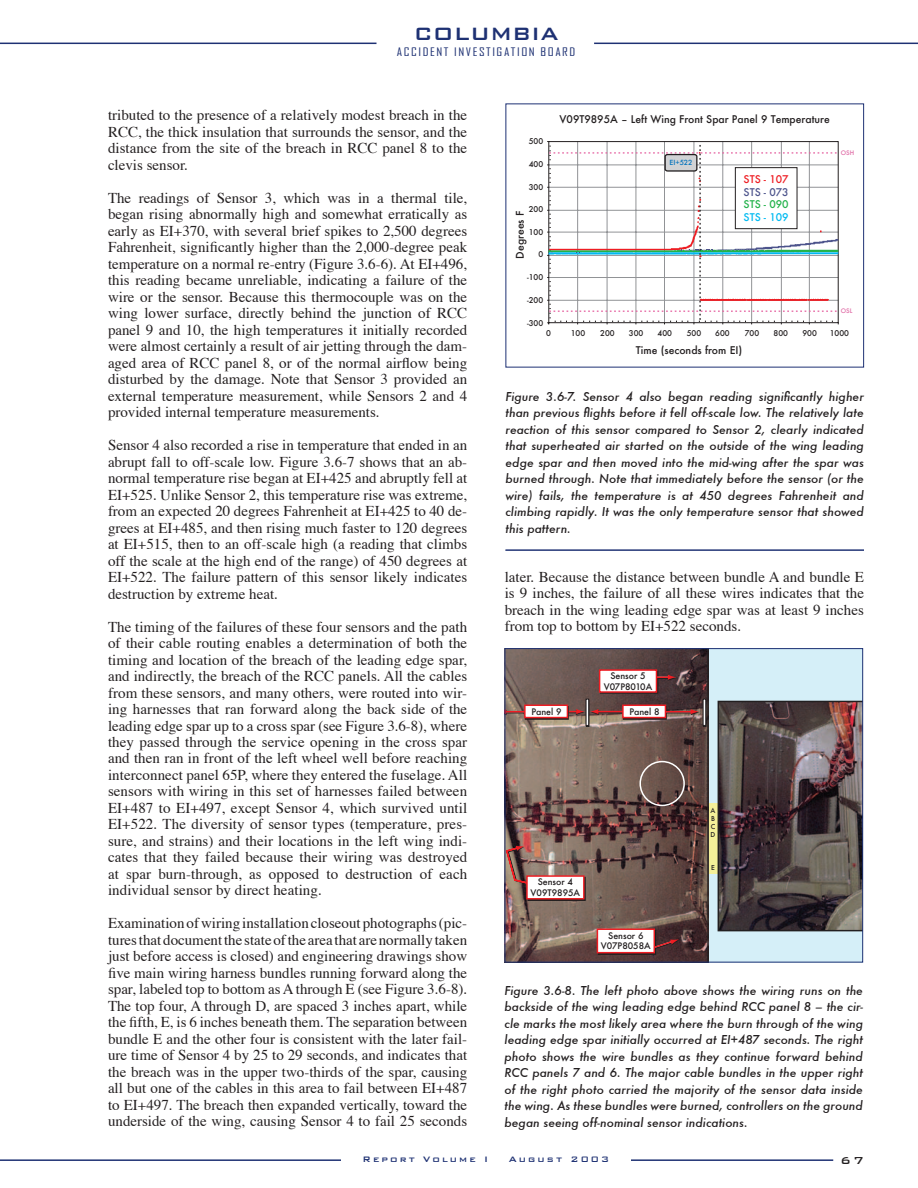
<style>
.page{position:relative;width:918px;height:1188px;background:#fff}
.page>*{position:absolute;margin:0;border:0;box-sizing:border-box;transform-origin:0 0}
.t1{font:500 23.85px "Bank Gothic BT";color:#1e3173}
.Body{font:15px/16.5px "Times";color:#231f20;text-align:justify}
.t2{font:500 13.5px "Bank Gothic BT";color:#231f20}
.t3{font:italic 500 12px/16.5px "Futura";color:#231f20;text-align:justify}
.t4{font:11.25px "Agency FB";letter-spacing:.115em;color:#1e3173;scale:1.2 1}
.t5{font:500 10.5px "Bank Gothic BT";letter-spacing:.2em;color:#1e3173}
.t6{font:500 10.35px "Futura";color:#231f20}
.t7{font:500 10.35px/12.6px "Futura";color:#ee1d23;text-align:justify}
.t8{font:500 8.85px/10.6px "Futura";color:#231f20;text-align:center}
.t9{font:500 8.85px "Futura";color:#231f20;scale:.57 1}
.t10{font:500 7.8px "Futura";color:#231f20}
.t11{font:500 6.9px "Futura";color:#0072bc}
.t12{font:500 6.6px/8.1px "Futura";color:#231f20;text-align:justify}
.t13{font:500 6px "Futura";color:#df69a4}
.s1{color:#4d548c}
.s2{color:#23b24b}
.s3{color:#00baf1}
</style>
<div class="page">
<hr style="left:594px;top:43px;width:324px;height:1px;background:#1e3173">
<hr style="left:0;top:43px;width:376px;height:1px;background:#1e3173">
<hr style="left:0;top:1159px;width:833px;height:2px;background:#1e3173">
<div style="left:341px;top:1154px;width:290px;height:14px;background:#fff"></div>
<hr style="left:506px;top:550px;width:358px;height:1px;background:#1e3173">
<svg style="left:547px;top:141px;width:292px;height:183px"></svg>
<img style="left:507px;top:650px;width:354px;height:311px">
<div style="left:586px;top:700px;width:3px;height:27px;border:1px solid #231f20"></div>
<div style="left:586px;top:699px;width:3px;height:27px;border:1px solid #231f20"></div>
<div style="left:703px;top:700px;width:3px;height:27px;border:1px solid #231f20"></div>
<div style="left:703px;top:699px;width:3px;height:27px;border:1px solid #231f20"></div>
<div style="left:505px;top:648px;width:358px;height:315px;border:1px solid #1e3173"></div>
<div style="left:639px;top:761px;width:46px;height:45px;border:2px solid #fff;border-radius:50%"></div>
<h1 class="t1" style="left:414px;top:20px;width:147px">COLUMBIA</h1>
<p class="t4" style="left:397px;top:45px;width:150px">ACCIDENT INVESTIGATION BOARD</p>
<p class="Body" style="left:108px;top:108px;width:361px">tributed to the presence of a relatively modest breach in the RCC, the thick insulation that surrounds the sensor, and the distance from the site of the breach in RCC panel 8 to the clevis sensor.</p>
<p class="Body" style="left:108px;top:190px;width:361px">The readings of Sensor 3, which was in a thermal tile, began rising abnormally high and somewhat erratically as early as EI+370, with several brief spikes to 2,500 degrees Fahrenheit, significantly higher than the 2,000-degree peak temperature on a normal re-entry (Figure 3.6-6). At EI+496, this reading became unreliable, indicating a failure of the wire or the sensor. Because this thermocouple was on the wing lower surface, directly behind the junction of RCC panel 9 and 10, the high temperatures it initially recorded were almost certainly a result of air jetting through the dam&shy;aged area of RCC panel 8, or of the normal airflow being disturbed by the damage. Note that Sensor 3 provided an external temperature measurement, while Sensors 2 and 4 provided internal temperature measurements.</p>
<p class="Body" style="left:108px;top:438px;width:361px">Sensor 4 also recorded a rise in temperature that ended in an abrupt fall to off-scale low. Figure 3.6-7 shows that an ab&shy;normal temperature rise began at EI+425 and abruptly fell at EI+525. Unlike Sensor 2, this temperature rise was extreme, from an expected 20 degrees Fahrenheit at EI+425 to 40 de&shy;grees at EI+485, and then rising much faster to 120 degrees at EI+515, then to an off-scale high (a reading that climbs off the scale at the high end of the range) of 450 degrees at EI+522. The failure pattern of this sensor likely indicates destruction by extreme heat.</p>
<p class="Body" style="left:108px;top:619px;width:361px">The timing of the failures of these four sensors and the path of their cable routing enables a determination of both the timing and location of the breach of the leading edge spar, and indirectly, the breach of the RCC panels. All the cables from these sensors, and many others, were routed into wir&shy;ing harnesses that ran forward along the back side of the leading edge spar up to a cross spar (see Figure 3.6-8), where they passed through the service opening in the cross spar and then ran in front of the left wheel well before reaching interconnect panel 65P, where they entered the fuselage. All sensors with wiring in this set of harnesses failed between EI+487 to EI+497, except Sensor 4, which survived until EI+522. The diversity of sensor types (temperature, pres&shy;sure, and strains) and their locations in the left wing indi&shy;cates that they failed because their wiring was destroyed at spar burn-through, as opposed to destruction of each individual sensor by direct heating.</p>
<p class="Body" style="left:108px;top:916px;width:361px">Examination of wiring installation closeout photographs (pic&shy;tures that document the state of the area that are normally taken just before access is closed) and engineering drawings show five main wiring harness bundles running forward along the spar, labeled top to bottom as A through E (see Figure 3.6-8).<br>The top four, A through D, are spaced 3 inches apart, while the fifth, E, is 6 inches beneath them. The separation between bundle E and the other four is consistent with the later fail&shy;ure time of Sensor 4 by 25 to 29 seconds, and indicates that the breach was in the upper two-thirds of the spar, causing all but one of the cables in this area to fail between EI+487 to EI+497. The breach then expanded vertically, toward the underside of the wing, causing Sensor 4 to fail 25 seconds</p>
<p class="t10" style="left:529px;top:136px;width:16px">500</p>
<p class="t10" style="left:529px;top:159px;width:16px">400</p>
<p class="t10" style="left:529px;top:182px;width:16px">300</p>
<p class="t10" style="left:529px;top:204px;width:16px">200</p>
<p class="t10" style="left:529px;top:227px;width:16px">100</p>
<p class="t10" style="left:538px;top:249px;width:6px">0</p>
<p class="t10" style="left:527px;top:272px;width:18px">-100</p>
<p class="t10" style="left:527px;top:295px;width:18px">-200</p>
<p class="t10" style="left:527px;top:318px;width:18px">-300</p>
<p class="t6" style="left:513px;top:259px;width:49px;rotate:-90deg">Degrees F</p>
<p class="t6" style="left:560px;top:112px;width:272px">V09T9895A – Left Wing Front Spar Panel 9 Temperature</p>
<p class="t11" style="left:669px;top:158px;width:25px">EI+522</p>
<p class="t7" style="left:744px;top:173px;width:47px">STS - 107<br><span class="s1">STS - 073<br></span><span class="s2">STS - 090<br></span><span class="s3">STS - 109</span></p>
<p class="t13" style="left:841px;top:149px;width:15px">OSH</p>
<p class="t13" style="left:841px;top:307px;width:13px">OSL</p>
<p class="t10" style="left:546px;top:328px;width:6px">0</p>
<p class="t10" style="left:571px;top:328px;width:16px">100</p>
<p class="t10" style="left:600px;top:328px;width:16px">200</p>
<p class="t10" style="left:629px;top:328px;width:16px">300</p>
<p class="t10" style="left:658px;top:328px;width:16px">400</p>
<p class="t10" style="left:687px;top:328px;width:16px">500</p>
<p class="t10" style="left:715px;top:328px;width:16px">600</p>
<p class="t10" style="left:745px;top:328px;width:16px">700</p>
<p class="t10" style="left:774px;top:328px;width:16px">800</p>
<p class="t10" style="left:802px;top:328px;width:16px">900</p>
<p class="t10" style="left:830px;top:328px;width:21px">1000</p>
<p class="t6" style="left:636px;top:343px;width:108px">Time (seconds from EI)</p>
<p class="t3" style="left:506px;top:388px;width:360px">Figure 3.6-7. Sensor 4 also began reading significantly higher than previous flights before it fell off-scale low. The relatively late reaction of this sensor compared to Sensor 2, clearly indicated that superheated air started on the outside of the wing leading edge spar and then moved into the mid-wing after the spar was burned through. Note that immediately before the sensor (or the wire) fails, the temperature is at 450 degrees Fahrenheit and climbing rapidly. It was the only temperature sensor that showed this pattern.</p>
<p class="Body" style="left:505px;top:570px;width:361px">later. Because the distance between bundle A and bundle E is 9 inches, the failure of all these wires indicates that the breach in the wing leading edge spar was at least 9 inches from top to bottom by EI+522 seconds.</p>
<p class="t8" style="left:604px;top:671px;width:50px">Sensor 5<br>V07P8010A</p>
<p class="t8" style="left:605px;top:681px;width:50px">V07P8010A</p>
<p class="t8" style="left:531px;top:706px;width:31px">Panel 9</p>
<p class="t9" style="left:625px;top:707px;width:70px">Panel 9 Panel 8</p>
<p class="t8" style="left:630px;top:706px;width:31px">Panel 8</p>
<p class="t9" style="left:527px;top:707px;width:70px">Panel 9 Panel 8</p>
<p class="t8" style="left:531px;top:877px;width:51px">Sensor 4<br>V09T9895A</p>
<p class="t8" style="left:532px;top:889px;width:51px">V09T9895A</p>
<p class="t8" style="left:601px;top:930px;width:51px">Sensor 6<br>V07P8058A</p>
<p class="t8" style="left:602px;top:931px;width:51px">V07P8058A</p>
<p class="t12" style="left:711px;top:806px;width:6px">A B C D</p>
<p class="t12" style="left:711px;top:863px;width:5px">E</p>
<p class="t3" style="left:505px;top:982px;width:360px">Figure 3.6-8. The left photo above shows the wiring runs on the backside of the wing leading edge behind RCC panel 8 – the cir&shy;cle marks the most likely area where the burn through of the wing leading edge spar initially occurred at EI+487 seconds. The right photo shows the wire bundles as they continue forward behind RCC panels 7 and 6. The major cable bundles in the upper right of the right photo carried the majority of the sensor data inside the wing. As these bundles were burned, controllers on the ground began seeing off-nominal sensor indications.</p>
<p class="t5" style="left:363px;top:1154px;width:127px">Report Volume I</p>
<p class="t5" style="left:509px;top:1154px;width:102px">August 2003</p>
<p class="t2" style="left:840px;top:1153px;width:25px">67</p>
</div>
